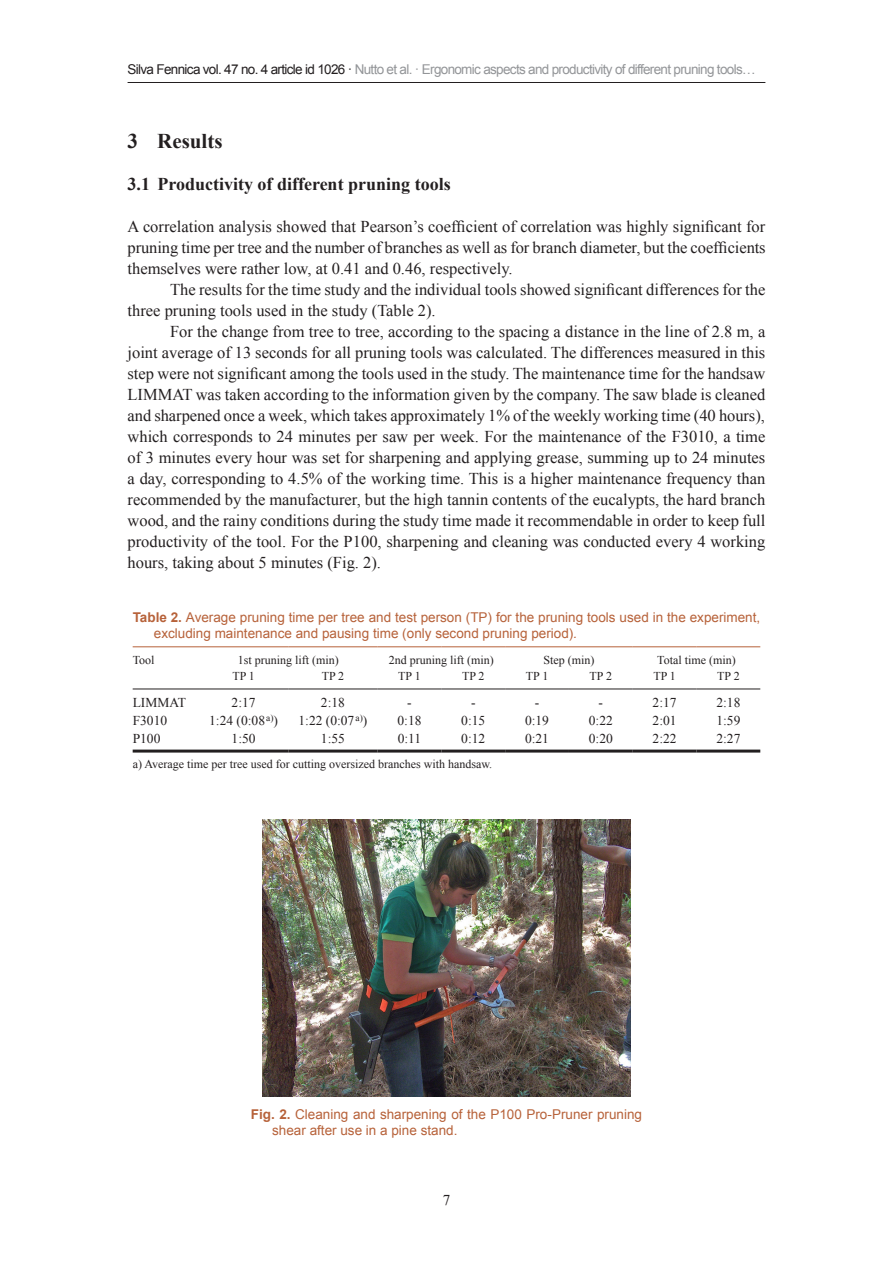
<style>
.page{position:relative;width:893px;height:1263px;background:#fff}
.page>*{position:absolute;margin:0;border:0;box-sizing:border-box;transform-origin:0 0}
.heading-1{font:700 21px "Times New Roman";color:#231f20}
.heading-2{font:700 18px "Times New Roman";color:#231f20}
.body-text{font:16.5px/21px "Times New Roman";color:#231f20}
.body-text-1st{font:16.5px/21px "Times New Roman";color:#231f20;text-align:justify}
.t1{font:15px "Times New Roman";color:#231f20}
.table-caption{font:13.5px/16.5px "Arial";color:#b7623a}
.t2{font:13.5px "Times New Roman";color:#231f20}
.t3{font:13.5px "Arial";letter-spacing:-.05em;color:#939598}
.fig-caption{font:13.5px/16.5px "Arial";color:#b7623a}
.table-col-head{font:12px "Times New Roman";color:#231f20}
.footnote{font:12px "Times New Roman";color:#231f20}
.s1{color:#231f20}
.s2{font-weight:700}
.s3{font-style:italic}
</style>
<div class="page">
<hr style="left:128px;top:82px;width:637px;height:1px;background:#231f20">
<hr style="left:133px;top:689px;width:66px;height:1px;background:#231f20">
<hr style="left:199px;top:689px;width:89px;height:1px;background:#231f20">
<hr style="left:288px;top:689px;width:90px;height:1px;background:#231f20">
<hr style="left:378px;top:689px;width:63px;height:1px;background:#231f20">
<hr style="left:441px;top:689px;width:64px;height:1px;background:#231f20">
<hr style="left:505px;top:689px;width:64px;height:1px;background:#231f20">
<hr style="left:569px;top:689px;width:64px;height:1px;background:#231f20">
<hr style="left:633px;top:689px;width:63px;height:1px;background:#231f20">
<hr style="left:696px;top:689px;width:64px;height:1px;background:#231f20">
<hr style="left:133px;top:749px;width:66px;height:3px;background:#231f20">
<hr style="left:199px;top:749px;width:89px;height:3px;background:#231f20">
<hr style="left:288px;top:749px;width:90px;height:3px;background:#231f20">
<hr style="left:378px;top:749px;width:63px;height:3px;background:#231f20">
<hr style="left:441px;top:749px;width:64px;height:3px;background:#231f20">
<hr style="left:505px;top:749px;width:64px;height:3px;background:#231f20">
<hr style="left:569px;top:749px;width:64px;height:3px;background:#231f20">
<hr style="left:633px;top:749px;width:63px;height:3px;background:#231f20">
<hr style="left:696px;top:749px;width:64px;height:3px;background:#231f20">
<hr style="left:133px;top:646px;width:66px;height:1px;background:#b7623a">
<hr style="left:199px;top:646px;width:89px;height:1px;background:#b7623a">
<hr style="left:288px;top:646px;width:90px;height:1px;background:#b7623a">
<hr style="left:378px;top:646px;width:63px;height:1px;background:#b7623a">
<hr style="left:441px;top:646px;width:64px;height:1px;background:#b7623a">
<hr style="left:505px;top:646px;width:64px;height:1px;background:#b7623a">
<hr style="left:569px;top:646px;width:64px;height:1px;background:#b7623a">
<hr style="left:633px;top:646px;width:63px;height:1px;background:#b7623a">
<hr style="left:696px;top:646px;width:64px;height:1px;background:#b7623a">
<img style="left:262px;top:820px;width:369px;height:276px">
<p class="t3" style="left:128px;top:60px;width:630px"><span class="s1">Silva Fennica vol. 47 no. 4 article id 1026 ·</span> Nutto et al. · Ergonomic aspects and productivity of different pruning tools…</p>
<p class="heading-1" style="left:128px;top:126px;width:97px">3 Results</p>
<p class="heading-2" style="left:128px;top:171px;width:325px">3.1 Productivity of different pruning tools</p>
<p class="body-text-1st" style="left:128px;top:215px;width:640px">A correlation analysis showed that Pearson’s coefficient of correlation was highly significant for pruning time per tree and the number of branches as well as for branch diameter, but the coefficients themselves were rather low, at 0.41 and 0.46, respectively.</p>
<p class="body-text" style="left:128px;top:278px;width:639px;text-indent:43px">The results for the time study and the individual tools showed significant differences for the three pruning tools used in the study (Table 2).</p>
<p class="body-text" style="left:128px;top:320px;width:639px;text-align:justify;text-indent:43px">For the change from tree to tree, according to the spacing a distance in the line of 2.8 m, a joint average of 13 seconds for all pruning tools was calculated. The differences measured in this step were not significant among the tools used in the study. The maintenance time for the handsaw LIMMAT was taken according to the information given by the company. The saw blade is cleaned and sharpened once a week, which takes approximately 1% of the weekly working time (40 hours), which corresponds to 24 minutes per saw per week. For the maintenance of the F3010, a time of 3 minutes every hour was set for sharpening and applying grease, summing up to 24 minutes a day, corresponding to 4.5% of the working time. This is a higher maintenance frequency than recommended by the manufacturer, but the high tannin contents of the eucalypts, the hard branch wood, and the rainy conditions during the study time made it recommendable in order to keep full productivity of the tool. For the P100, sharpening and cleaning was conducted every 4 working hours, taking about 5 minutes (Fig. 2).</p>
<p class="table-caption" style="left:154px;top:609px;width:608px;text-indent:-21px"><span class="s2">Table 2.</span> Average pruning time per tree and test person (TP) for the pruning tools used in the experiment, excluding maintenance and pausing time (only second pruning period)<span class="s3">.</span></p>
<p class="table-col-head" style="left:133px;top:651px;width:23px">Tool</p>
<p class="table-col-head" style="left:238px;top:651px;width:103px">1st pruning lift (min)</p>
<p class="table-col-head" style="left:389px;top:651px;width:106px">2nd pruning lift (min)</p>
<p class="table-col-head" style="left:543px;top:651px;width:52px">Step (min)</p>
<p class="table-col-head" style="left:657px;top:651px;width:80px">Total time (min)</p>
<p class="table-col-head" style="left:232px;top:668px;width:24px">TP 1</p>
<p class="table-col-head" style="left:322px;top:668px;width:24px">TP 2</p>
<p class="table-col-head" style="left:398px;top:668px;width:24px">TP 1</p>
<p class="table-col-head" style="left:462px;top:668px;width:24px">TP 2</p>
<p class="table-col-head" style="left:526px;top:668px;width:24px">TP 1</p>
<p class="table-col-head" style="left:590px;top:668px;width:24px">TP 2</p>
<p class="table-col-head" style="left:653px;top:668px;width:24px">TP 1</p>
<p class="table-col-head" style="left:717px;top:668px;width:24px">TP 2</p>
<p class="t2" style="left:133px;top:693px;width:55px">LIMMAT</p>
<p class="t2" style="left:232px;top:693px;width:26px">2:17</p>
<p class="t2" style="left:321px;top:693px;width:26px">2:18</p>
<p class="t2" style="left:407px;top:693px;width:6px">-</p>
<p class="t2" style="left:471px;top:693px;width:6px">-</p>
<p class="t2" style="left:535px;top:693px;width:6px">-</p>
<p class="t2" style="left:599px;top:693px;width:6px">-</p>
<p class="t2" style="left:653px;top:693px;width:26px">2:17</p>
<p class="t2" style="left:716px;top:693px;width:26px">2:18</p>
<p class="t2" style="left:133px;top:711px;width:36px">F3010</p>
<p class="t2" style="left:209px;top:711px;width:70px">1:24 (0:08<sup>a)</sup>)</p>
<p class="t2" style="left:298px;top:711px;width:70px">1:22 (0:07<sup>a)</sup>)</p>
<p class="t2" style="left:397px;top:711px;width:26px">0:18</p>
<p class="t2" style="left:461px;top:711px;width:26px">0:15</p>
<p class="t2" style="left:525px;top:711px;width:26px">0:19</p>
<p class="t2" style="left:589px;top:711px;width:26px">0:22</p>
<p class="t2" style="left:653px;top:711px;width:26px">2:01</p>
<p class="t2" style="left:716px;top:711px;width:26px">1:59</p>
<p class="t2" style="left:133px;top:729px;width:29px">P100</p>
<p class="t2" style="left:232px;top:729px;width:26px">1:50</p>
<p class="t2" style="left:321px;top:729px;width:26px">1:55</p>
<p class="t2" style="left:398px;top:729px;width:25px">0:11</p>
<p class="t2" style="left:461px;top:729px;width:26px">0:12</p>
<p class="t2" style="left:525px;top:729px;width:26px">0:21</p>
<p class="t2" style="left:589px;top:729px;width:26px">0:20</p>
<p class="t2" style="left:653px;top:729px;width:26px">2:22</p>
<p class="t2" style="left:716px;top:729px;width:26px">2:27</p>
<p class="footnote" style="left:133px;top:756px;width:361px">a) Average time per tree used for cutting oversized branches with handsaw.</p>
<p class="fig-caption" style="left:272px;top:1106px;width:371px;text-indent:-21px"><span class="s2">Fig. 2.</span> Cleaning and sharpening of the P100 Pro-Pruner pruning shear after use in a pine stand.</p>
<p class="t1" style="left:443px;top:1190px;width:9px">7</p>
</div>
